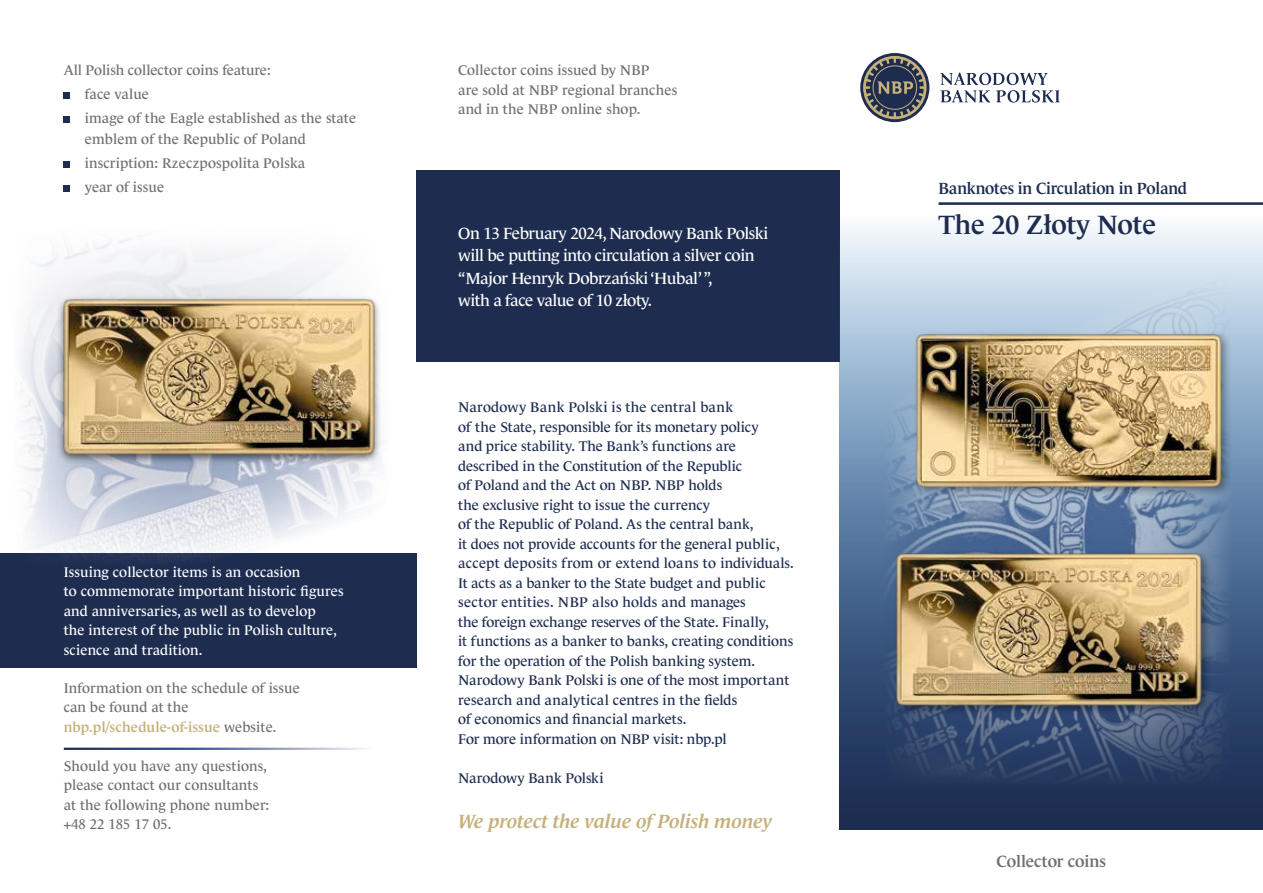
<style>
.page{position:relative;width:1263px;height:893px;background:#fff}
.page>*{position:absolute;margin:0;border:0;box-sizing:border-box;transform-origin:0 0}
.t1{font:600 27px "Le Monde Journal Pro";color:#1d2c4f}
.t2{font:italic 600 expanded 19.5px "Le Monde Journal Pro";color:#c6b17b}
.t3{font:16.5px/22.5px "Le Monde Journal Pro";letter-spacing:-.025em;color:#fff}
.t4{font:600 16.5px "Le Monde Journal Pro";letter-spacing:-.01em;color:#1d2c4f}
.t5{font:600 16.5px "Le Monde Journal Pro";letter-spacing:-.01em;color:#706f6f}
.t6{font:14.25px/19.5px "Le Monde Journal Pro";color:#1d2c4f}
.t7{font:14.25px/19.5px "Le Monde Journal Pro";letter-spacing:.01em;color:#706f6f}
.t8{font:14.25px/19.5px "Le Monde Journal Pro";letter-spacing:.01em;color:#fff}
.s1{font-weight:600;color:#c6b17b}
</style>
<div class="page">
<svg style="left:860px;top:53px;width:69px;height:69px"></svg>
<svg style="left:863px;top:56px;width:63px;height:63px;background:#66696f"></svg>
<svg style="left:940px;top:73px;width:120px;height:30px"></svg>
<div style="left:417px;top:170px;width:423px;height:191px;background:#1d2c4f"></div>
<hr style="left:938px;top:202px;width:325px;height:3px;background:#1d2c4f">
<div style="left:0;top:553px;width:417px;height:115px;background:#1d2c4f"></div>
<img style="left:21px;top:202px;width:396px;height:358px">
<svg style="left:64px;top:93px;width:6px;height:6px"></svg>
<svg style="left:64px;top:117px;width:6px;height:6px"></svg>
<svg style="left:64px;top:162px;width:6px;height:6px"></svg>
<svg style="left:64px;top:186px;width:6px;height:6px"></svg>
<div style="left:56px;top:295px;width:326px;height:171px;background:#000;opacity:.6"></div>
<img style="left:59px;top:295px;width:319px;height:163px">
<img style="left:840px;top:204px;width:423px;height:625px">
<div style="left:913px;top:330px;width:319px;height:168px;background:#000;opacity:.4"></div>
<img style="left:911px;top:329px;width:309px;height:161px">
<div style="left:893px;top:549px;width:320px;height:168px;background:#000;opacity:.4"></div>
<img style="left:896px;top:549px;width:309px;height:160px">
<p class="t7" style="left:85px;top:57px;width:273px;line-height:24px;text-indent:-21px">All Polish collector coins feature:<br>face value<br>image of the Eagle established as the state</p>
<p class="t7" style="left:85px;top:126px;width:223px;line-height:24px;text-align:justify">emblem of the Republic of Poland inscription: Rzeczpospolita Polska year of issue</p>
<p class="t8" style="left:64px;top:561px;width:281px">Issuing collector items is an occasion<br>to commemorate important historic figures and anniversaries, as well as to develop<br>the interest of the public in Polish culture, science and tradition.</p>
<p class="t7" style="left:64px;top:677px;width:238px">Information on the schedule of issue can be found at the <span class="s1">nbp.pl/schedule-of-issue</span> website.</p>
<p class="t7" style="left:64px;top:754px;width:207px">Should you have any questions, please contact our consultants at the following phone number: +48 22 185 17 05.</p>
<p class="t7" style="left:458px;top:59px;width:220px">Collector coins issued by NBP<br>are sold at NBP regional branches and in the NBP online shop.</p>
<p class="t3" style="left:458px;top:220px;width:312px">On 13 February 2024, Narodowy Bank Polski will be putting into circulation a silver coin “Major Henryk Dobrzański ‘Hubal’ ”,<br>with a face value of 10 złoty.</p>
<p class="t6" style="left:458px;top:396px;width:337px">Narodowy Bank Polski is the central bank<br>of the State, responsible for its monetary policy<br>and price stability. The Bank’s functions are described in the Constitution of the Republic<br>of Poland and the Act on NBP. NBP holds<br>the exclusive right to issue the currency<br>of the Republic of Poland. As the central bank,<br>it does not provide accounts for the general public, accept deposits from or extend loans to individuals.<br>It acts as a banker to the State budget and public sector entities. NBP also holds and manages<br>the foreign exchange reserves of the State. Finally,<br>it functions as a banker to banks, creating conditions for the operation of the Polish banking system.<br>Narodowy Bank Polski is one of the most important research and analytical centres in the fields<br>of economics and financial markets.<br>For more information on NBP visit: nbp.pl</p>
<p class="t6" style="left:458px;top:767px;width:147px">Narodowy Bank Polski</p>
<h2 class="t2" style="left:458px;top:807px;width:316px">We protect the value of Polish money</h2>
<p class="t4" style="left:938px;top:176px;width:250px">Banknotes in Circulation in Poland</p>
<h1 class="t1" style="left:938px;top:204px;width:219px">The 20 Złoty Note</h1>
<p class="t5" style="left:997px;top:849px;width:111px">Collector coins</p>
</div>
